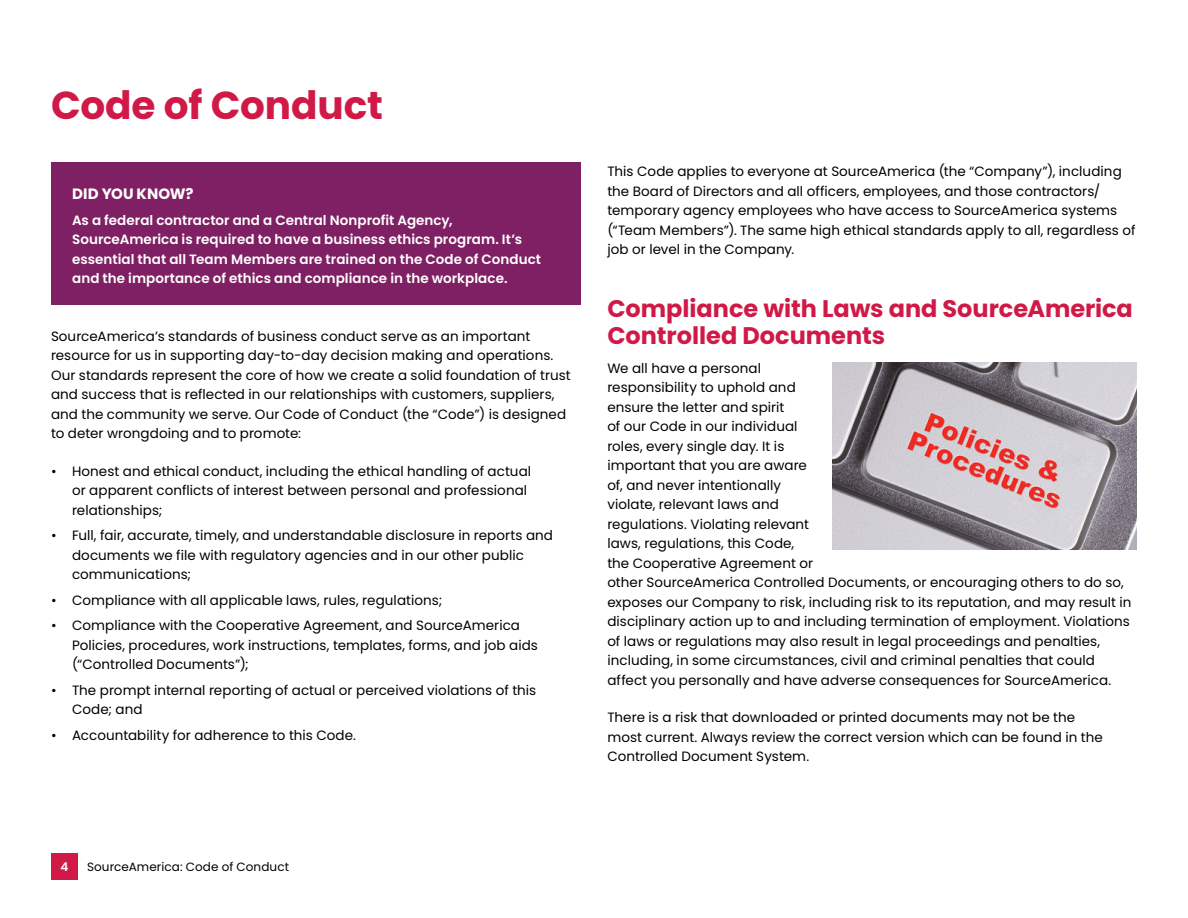
<style>
.page{position:relative;width:1188px;height:918px;background:#fff}
.page>*{position:absolute;margin:0;border:0;box-sizing:border-box;transform-origin:0 0}
.header_1{font:700 39px "Poppins";letter-spacing:-.005em;color:#d11947}
.header_2{font:700 24px/27px "Poppins";color:#d11947}
.callout-header{font:700 15px "Poppins";letter-spacing:.005em;color:#fff}
.t1{font:13.5px/19.5px "Poppins";letter-spacing:.005em;color:#000}
.t2{font:600 13.5px/19.5px "Poppins";letter-spacing:.005em;color:#fff}
.t3{font:12px "Poppins";letter-spacing:.01em;color:#000}
.t4{font:600 12px "Poppins";color:#fff}
</style>
<div class="page">
<div style="left:51px;top:854px;width:27px;height:26px;background:#d11947"></div>
<div style="left:51px;top:162px;width:530px;height:142px;background:#802064"></div>
<img style="left:833px;top:363px;width:304px;height:186px">
<h1 class="header_1" style="left:51px;top:83px;width:333px">Code of Conduct</h1>
<p class="callout-header" style="left:72px;top:185px;width:123px">DID YOU KNOW?</p>
<p class="t2" style="left:72px;top:211px;width:471px">As a federal contractor and a Central Nonprofit Agency, SourceAmerica is required to have a business ethics program. It’s essential that all Team Members are trained on the Code of Conduct and the importance of ethics and compliance in the workplace.</p>
<p class="t1" style="left:51px;top:326px;width:521px">SourceAmerica’s standards of business conduct serve as an important resource for us in supporting day-to-day decision making and operations.<br>Our standards represent the core of how we create a solid foundation of trust and success that is reflected in our relationships with customers, suppliers, and the community we serve. Our Code of Conduct (the “Code”) is designed to deter wrongdoing and to promote:</p>
<p class="t1" style="left:72px;top:461px;width:461px;text-indent:-21px">• Honest and ethical conduct, including the ethical handling of actual or apparent conflicts of interest between personal and professional relationships;</p>
<p class="t1" style="left:72px;top:526px;width:483px;text-indent:-21px">• Full, fair, accurate, timely, and understandable disclosure in reports and documents we file with regulatory agencies and in our other public communications;</p>
<p class="t1" style="left:51px;top:590px;width:393px">• Compliance with all applicable laws, rules, regulations;</p>
<p class="t1" style="left:72px;top:616px;width:468px;text-indent:-21px">• Compliance with the Cooperative Agreement, and SourceAmerica<br>Policies, procedures, work instructions, templates, forms, and job aids (“Controlled Documents”);</p>
<p class="t1" style="left:72px;top:680px;width:466px;text-indent:-21px">• The prompt internal reporting of actual or perceived violations of this<br>Code; and</p>
<p class="t1" style="left:51px;top:725px;width:307px">• Accountability for adherence to this Code.</p>
<p class="t1" style="left:607px;top:162px;width:530px">This Code applies to everyone at SourceAmerica (the “Company”), including the Board of Directors and all officers, employees, and those contractors/ temporary agency employees who have access to SourceAmerica systems (“Team Members”). The same high ethical standards apply to all, regardless of job or level in the Company.</p>
<h2 class="header_2" style="left:607px;top:295px;width:527px">Compliance with Laws and SourceAmerica<br>Controlled Documents</h2>
<p class="t1" style="left:607px;top:358px;width:526px">We all have a personal<br>responsibility to uphold and<br>ensure the letter and spirit<br>of our Code in our individual<br>roles, every single day. It is<br>important that you are aware<br>of, and never intentionally<br>violate, relevant laws and<br>regulations. Violating relevant<br>laws, regulations, this Code,<br>the Cooperative Agreement or<br>other SourceAmerica Controlled Documents, or encouraging others to do so, exposes our Company to risk, including risk to its reputation, and may result in disciplinary action up to and including termination of employment. Violations of laws or regulations may also result in legal proceedings and penalties, including, in some circumstances, civil and criminal penalties that could affect you personally and have adverse consequences for SourceAmerica.</p>
<p class="t1" style="left:607px;top:708px;width:497px">There is a risk that downloaded or printed documents may not be the most current. Always review the correct version which can be found in the<br>Controlled Document System.</p>
<p class="t4" style="left:60px;top:860px;width:9px">4</p>
<p class="t3" style="left:87px;top:860px;width:204px">SourceAmerica: Code of Conduct</p>
</div>
